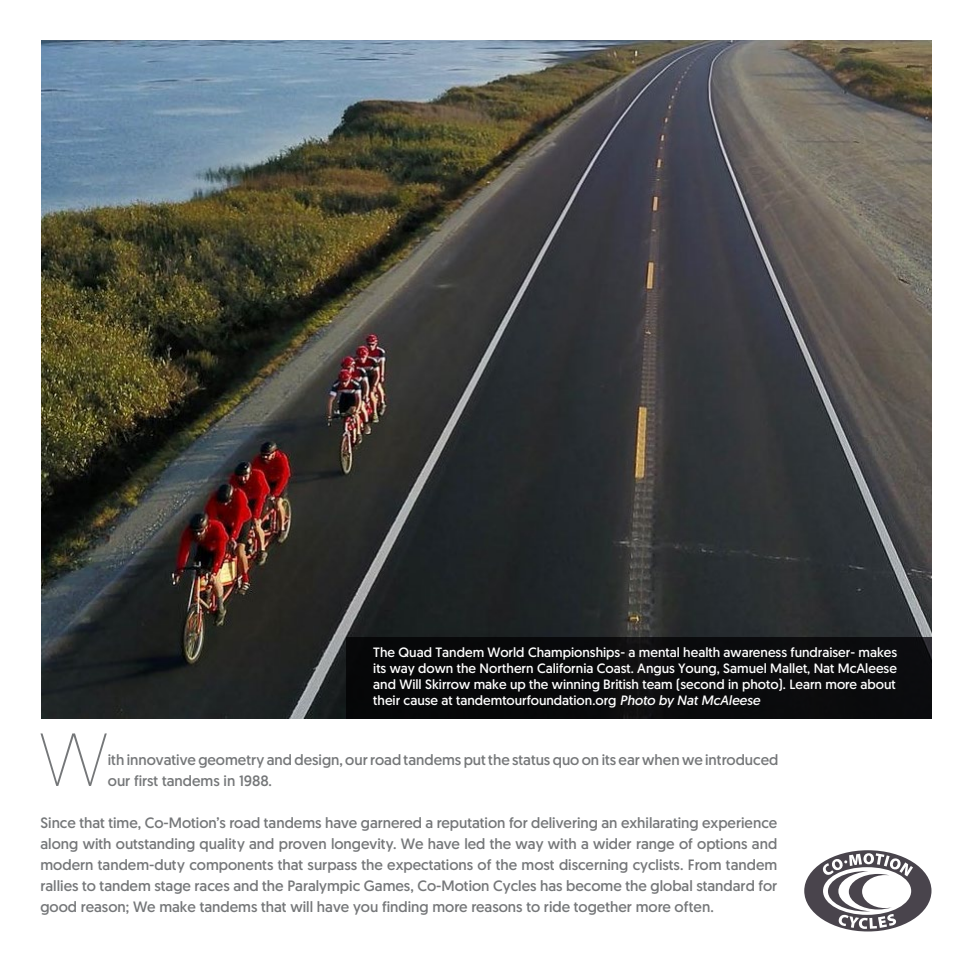
<style>
.page{position:relative;width:972px;height:972px;background:#fff}
.page>*{position:absolute;margin:0;border:0;box-sizing:border-box;transform-origin:0 0}
.t1{font:200 75px "Geomanist";color:#757779}
.t2{font:15px/21px "Geomanist";color:#757779}
.t3{font:13.5px/16.2px "Geomanist";color:#fff;text-align:justify}
.s1{font-style:italic}
</style>
<div class="page">
<img style="left:42px;top:41px;width:890px;height:677px">
<svg style="left:804px;top:850px;width:127px;height:81px"></svg>
<div style="left:346px;top:637px;width:586px;height:81px;background:#090a0c"></div>
<p class="t3" style="left:373px;top:644px;width:526px">The Quad Tandem World Championships- a mental health awareness fundraiser- makes its way down the Northern California Coast. Angus Young, Samuel Mallet, Nat McAleese and Will Skirrow make up the winning British team (second in photo). Learn more about their cause at tandemtourfoundation.org <span class="s1">Photo by Nat McAleese</span></p>
<h1 class="t1" style="left:39px;top:712px;width:70px">W</h1>
<p class="t2" style="left:108px;top:749px;width:672px">ith innovative geometry and design, our road tandems put the status quo on its ear when we introduced our first tandems in 1988.</p>
<p class="t2" style="left:40px;top:812px;width:738px;text-align:justify">Since that time, Co-Motion’s road tandems have garnered a reputation for delivering an exhilarating experience along with outstanding quality and proven longevity. We have led the way with a wider range of options and modern tandem-duty components that surpass the expectations of the most discerning cyclists. From tandem rallies to tandem stage races and the Paralympic Games, Co-Motion Cycles has become the global standard for good reason; We make tandems that will have you finding more reasons to ride together more often.</p>
</div>
